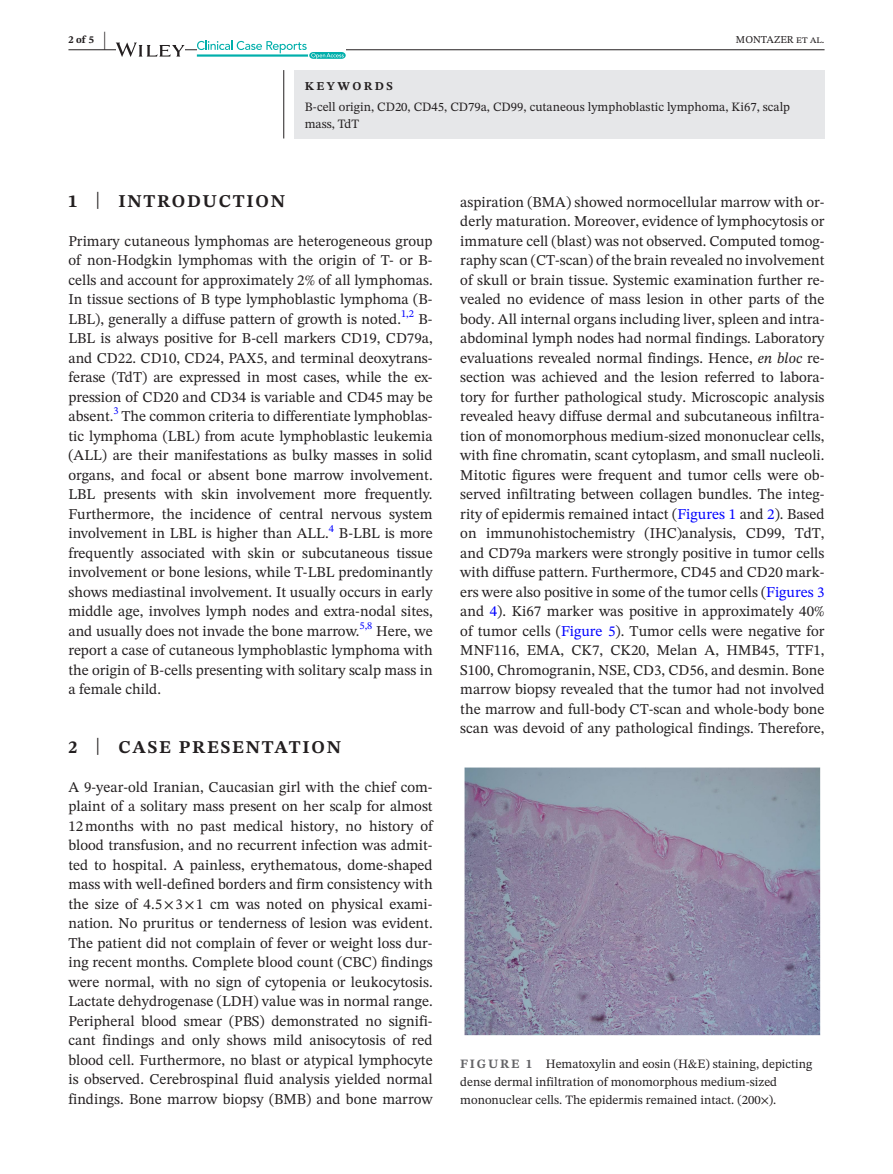
<style>
.page{position:relative;width:893px;height:1174px;background:#fff}
.page>*{position:absolute;margin:0;border:0;box-sizing:border-box;transform-origin:0 0}
.t1{font:700 18px "STIX Two Text";letter-spacing:.1em;color:#231f20}
.t2{font:15px/19.5px "STIX Two Text";color:#231f20;text-align:justify}
.t3{font:12.75px/18px "STIX Two Text";color:#231f20}
.t4{font:700 12px "STIX Two Text";letter-spacing:.2em;color:#231f20}
.t5{font:10.5px "STIX Two Text";color:#231f20}
.t6{font:10.5px "STIX Two Text";color:#00f}
.t7{font:700 10.5px "STIX Two Text";color:#231f20}
.s1{font-size:21px}
.s2{font-weight:400;font-size:23.7px}
.s3{font-family:"STIX"}
.s4{font-style:italic}
.s5{color:#00f}
.s6{font-weight:700;color:#636366}
</style>
<div class="page">
<hr style="left:68px;top:49px;width:756px;height:1px;background:#231f20">
<svg style="left:116px;top:43px;width:69px;height:14px"></svg>
<svg style="left:197px;top:41px;width:149px;height:18px"></svg>
<div style="left:294px;top:70px;width:530px;height:68px;background:#e6e7e9"></div>
<hr style="left:283px;top:70px;width:1px;height:68px;background:#231f20">
<img style="left:464px;top:768px;width:357px;height:267px">
<p class="t7" style="left:68px;top:32px;width:39px">2 of 5 <span class="s1">|</span></p>
<p class="t5" style="left:736px;top:32px;width:90px">MONTAZER et al.</p>
<p class="t4" style="left:305px;top:77px;width:90px">KEYWORDS</p>
<p class="t3" style="left:305px;top:98px;width:487px;line-height:17.2px">B-cell origin, CD20, CD45, CD79a, CD99, cutaneous lymphoblastic lymphoma, Ki67, scalp mass, TdT</p>
<p class="t1" style="left:68px;top:188px;width:218px">1 <span class="s2">|</span> INTRODUCTION</p>
<p class="t2" style="left:68px;top:231px;width:366px">Primary cutaneous lymphomas are heterogeneous group of non-Hodgkin lymphomas with the origin of T- or B&shy;cells and account for approximately 2% of all lymphomas.<br>In tissue sections of B type lymphoblastic lymphoma (B-LBL), generally a diffuse pattern of growth is noted.</p>
<p class="t6" style="left:401px;top:306px;width:14px">1,2</p>
<p class="t2" style="left:68px;top:309px;width:366px;text-indent:350px">B-LBL is always positive for B-cell markers CD19, CD79a, and CD22. CD10, CD24, PAX5, and terminal deoxytrans&shy;ferase (TdT) are expressed in most cases, while the ex&shy;pression of CD20 and CD34 is variable and CD45 may be absent.</p>
<p class="t6" style="left:113px;top:403px;width:7px">3</p>
<p class="t2" style="left:68px;top:406px;width:366px;text-indent:53px">The common criteria to differentiate lymphoblas&shy;tic lymphoma (LBL) from acute lymphoblastic leukemia (ALL) are their manifestations as bulky masses in solid organs, and focal or absent bone marrow involvement.<br>LBL presents with skin involvement more frequently.<br>Furthermore, the incidence of central nervous system involvement in LBL is higher than ALL.</p>
<p class="t6" style="left:329px;top:520px;width:7px">4</p>
<p class="t2" style="left:68px;top:523px;width:366px;text-indent:270px">B-LBL is more frequently associated with skin or subcutaneous tissue involvement or bone lesions, while T-LBL predominantly shows mediastinal involvement. It usually occurs in early middle age, involves lymph nodes and extra-nodal sites, and usually does not invade the bone marrow.</p>
<p class="t6" style="left:360px;top:618px;width:14px">5,8</p>
<p class="t2" style="left:68px;top:621px;width:366px;text-indent:308px">Here, we report a case of cutaneous lymphoblastic lymphoma with the origin of B-cells presenting with solitary scalp mass in a female child.</p>
<p class="t1" style="left:68px;top:734px;width:274px">2 <span class="s2">|</span> CASE PRESENTATION</p>
<p class="t2" style="left:68px;top:777px;width:366px">A 9-year-old Iranian, Caucasian girl with the chief com&shy;plaint of a solitary mass present on her scalp for almost 12months with no past medical history, no history of blood transfusion, and no recurrent infection was admit&shy;ted to hospital. A painless, erythematous, dome-shaped mass with well-defined borders and firm consistency with the size of 4.5<span class="s3">×</span>3<span class="s3">×</span>1 cm was noted on physical exami&shy;nation. No pruritus or tenderness of lesion was evident.<br>The patient did not complain of fever or weight loss dur&shy;ing recent months. Complete blood count (CBC) findings were normal, with no sign of cytopenia or leukocytosis.<br>Lactate dehydrogenase (LDH) value was in normal range.<br>Peripheral blood smear (PBS) demonstrated no signifi&shy;cant findings and only shows mild anisocytosis of red blood cell. Furthermore, no blast or atypical lymphocyte is observed. Cerebrospinal fluid analysis yielded normal findings. Bone marrow biopsy (BMB) and bone marrow</p>
<p class="t2" style="left:460px;top:192px;width:366px">aspiration (BMA) showed normocellular marrow with or&shy;derly maturation. Moreover, evidence of lymphocytosis or immature cell (blast) was not observed. Computed tomog&shy;raphy scan (CT-scan) of the brain revealed no involvement of skull or brain tissue. Systemic examination further re&shy;vealed no evidence of mass lesion in other parts of the body. All internal organs including liver, spleen and intra&shy;abdominal lymph nodes had normal findings. Laboratory evaluations revealed normal findings. Hence, <span class="s4">en bloc</span> re&shy;section was achieved and the lesion referred to labora&shy;tory for further pathological study. Microscopic analysis revealed heavy diffuse dermal and subcutaneous infiltra&shy;tion of monomorphous medium-sized mononuclear cells, with fine chromatin, scant cytoplasm, and small nucleoli.<br>Mitotic figures were frequent and tumor cells were ob&shy;served infiltrating between collagen bundles. The integ&shy;rity of epidermis remained intact (<span class="s5">Figures 1</span> and <span class="s5">2</span>). Based on immunohistochemistry (IHC)analysis, CD99, TdT, and CD79a markers were strongly positive in tumor cells with diffuse pattern. Furthermore, CD45 and CD20 mark&shy;ers were also positive in some of the tumor cells (<span class="s5">Figures 3 </span>and <span class="s5">4</span>). Ki67 marker was positive in approximately 40% of tumor cells (<span class="s5">Figure 5</span>). Tumor cells were negative for MNF116, EMA, CK7, CK20, Melan A, HMB45, TTF1, S100, Chromogranin, NSE, CD3, CD56, and desmin. Bone marrow biopsy revealed that the tumor had not involved the marrow and full-body CT-scan and whole-body bone scan was devoid of any pathological findings. Therefore,</p>
<p class="t3" style="left:460px;top:1054px;width:354px"><span class="s6">FIGURE 1</span> Hematoxylin and eosin (H&amp;E) staining, depicting dense dermal infiltration of monomorphous medium-sized mononuclear cells. The epidermis remained intact. (200<span class="s3">×</span>).</p>
</div>
